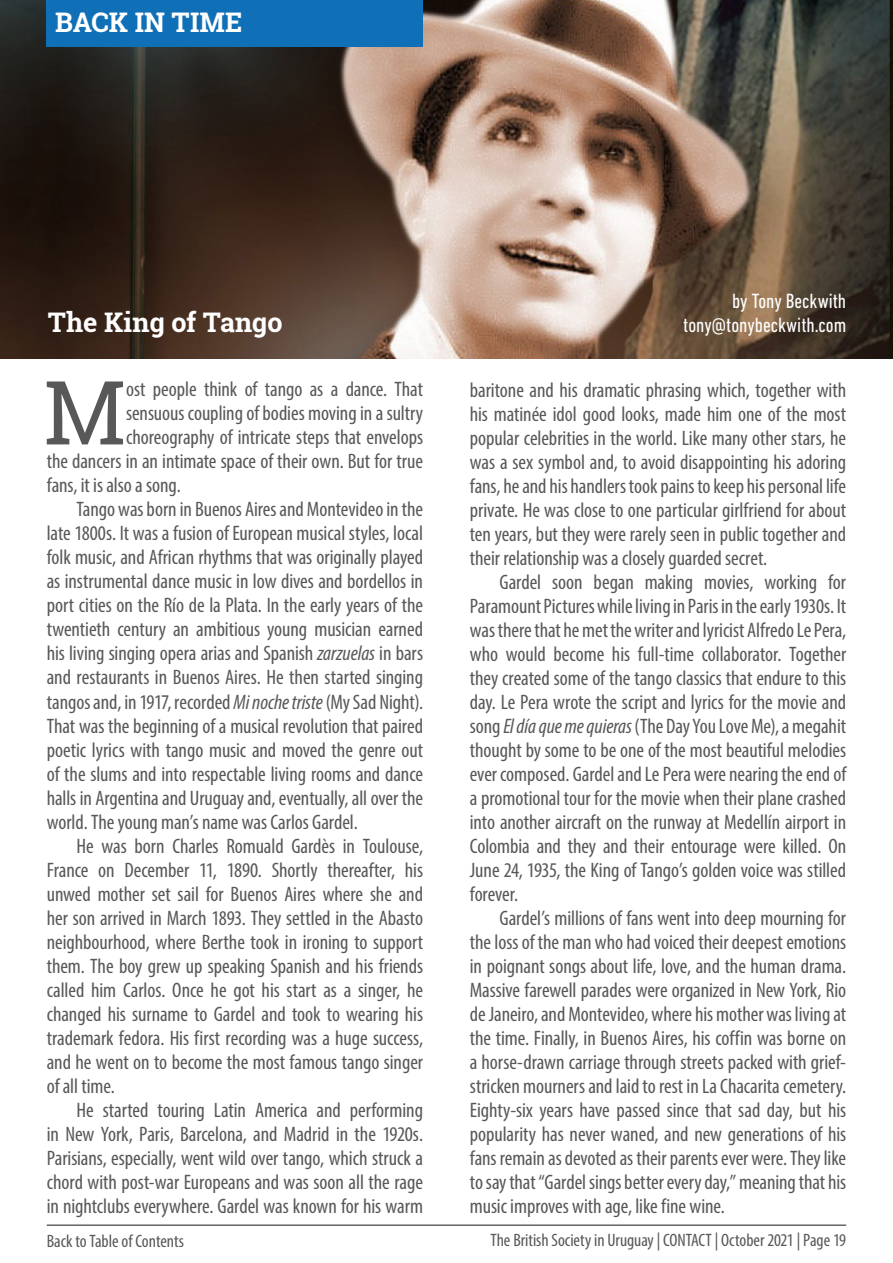
<style>
.page{position:relative;width:893px;height:1263px;background:#fff}
.page>*{position:absolute;margin:0;border:0;box-sizing:border-box;transform-origin:0 0}
.texts_main_drop_cap{font:88.5px "Roboto Slab";color:#585858}
.texts_titles_big{font:700 27px "Roboto Slab";letter-spacing:-.01em;color:#fff}
.titles{font:700 27px "Roboto Slab";color:#fff}
.texts_main{font:21px/24px "Myriad Variable Concept";letter-spacing:-.005em;color:#585858;text-align:justify}
.texts_main_drop_cap-2{font:21px "Myriad Variable Concept";letter-spacing:-.005em;color:#585858}
.text_main_no_indent{font:condensed 21px "DIN Next LT Pro";color:#fff}
.t1{font:18px "Myriad Variable Concept";letter-spacing:-.005em;color:#585858}
.s1{font-style:italic}
</style>
<div class="page">
<hr style="left:47px;top:1224px;width:799px;height:2px;background:#656568">
<img style="left:0;top:0;width:893px;height:358px">
<div style="left:47px;top:0;width:376px;height:47px;background:#0f70b7"></div>
<p class="titles" style="left:55px;top:4px;width:188px">BACK IN TIME</p>
<p class="texts_titles_big" style="left:48px;top:303px;width:236px">The King of Tango</p>
<p class="texts_main_drop_cap" style="left:44px;top:352px;width:84px">M</p>
<p class="texts_main_drop_cap-2" style="left:126px;top:377px;width:299px">ost people think of tango as a dance. That</p>
<p class="texts_main_drop_cap-2" style="left:126px;top:401px;width:299px">sensuous coupling of bodies moving in a sultry</p>
<p class="texts_main_drop_cap-2" style="left:126px;top:425px;width:299px">choreography of intricate steps that envelops</p>
<p class="texts_main_drop_cap-2" style="left:47px;top:449px;width:378px">the dancers in an intimate space of their own. But for true</p>
<p class="texts_main_drop_cap-2" style="left:47px;top:473px;width:136px">fans, it is also a song.</p>
<p class="texts_main" style="left:47px;top:497px;width:378px;text-indent:30px">Tango was born in Buenos Aires and Montevideo in the late 1800s. It was a fusion of European musical styles, local folk music, and African rhythms that was originally played as instrumental dance music in low dives and bordellos in port cities on the Río de la Plata. In the early years of the twentieth century an ambitious young musician earned his living singing opera arias and Spanish <span class="s1">zarzuelas</span> in bars and restaurants in Buenos Aires. He then started singing tangos and, in 1917, recorded <span class="s1">Mi noche triste</span> (My Sad Night).<br>That was the beginning of a musical revolution that paired poetic lyrics with tango music and moved the genre out of the slums and into respectable living rooms and dance halls in Argentina and Uruguay and, eventually, all over the world. The young man’s name was Carlos Gardel.</p>
<p class="texts_main" style="left:47px;top:833px;width:378px;text-indent:30px">He was born Charles Romuald Gardès in Toulouse, France on December 11, 1890. Shortly thereafter, his unwed mother set sail for Buenos Aires where she and her son arrived in March 1893. They settled in the Abasto neighbourhood, where Berthe took in ironing to support them. The boy grew up speaking Spanish and his friends called him Carlos. Once he got his start as a singer, he changed his surname to Gardel and took to wearing his trademark fedora. His first recording was a huge success, and he went on to become the most famous tango singer of all time.</p>
<p class="texts_main" style="left:47px;top:1097px;width:378px;text-indent:30px">He started touring Latin America and performing in New York, Paris, Barcelona, and Madrid in the 1920s.<br>Parisians, especially, went wild over tango, which struck a chord with post-war Europeans and was soon all the rage in nightclubs everywhere. Gardel was known for his warm</p>
<p class="text_main_no_indent" style="left:732px;top:289px;width:116px">by Tony Beckwith</p>
<p class="text_main_no_indent" style="left:683px;top:313px;width:164px">tony@tonybeckwith.com</p>
<p class="texts_main" style="left:470px;top:377px;width:378px">baritone and his dramatic phrasing which, together with his matinée idol good looks, made him one of the most popular celebrities in the world. Like many other stars, he was a sex symbol and, to avoid disappointing his adoring fans, he and his handlers took pains to keep his personal life private. He was close to one particular girlfriend for about ten years, but they were rarely seen in public together and their relationship was a closely guarded secret.</p>
<p class="texts_main" style="left:470px;top:569px;width:378px;text-indent:30px">Gardel soon began making movies, working for Paramount Pictures while living in Paris in the early 1930s. It was there that he met the writer and lyricist Alfredo Le Pera, who would become his full-time collaborator. Together they created some of the tango classics that endure to this day. Le Pera wrote the script and lyrics for the movie and song <span class="s1">El día que me quieras</span> (The Day You Love Me), a megahit thought by some to be one of the most beautiful melodies ever composed. Gardel and Le Pera were nearing the end of a promotional tour for the movie when their plane crashed into another aircraft on the runway at Medellín airport in Colombia and they and their entourage were killed. On June 24, 1935, the King of Tango’s golden voice was stilled forever.</p>
<p class="texts_main" style="left:470px;top:905px;width:378px;text-indent:30px">Gardel’s millions of fans went into deep mourning for the loss of the man who had voiced their deepest emotions in poignant songs about life, love, and the human drama.<br>Massive farewell parades were organized in New York, Rio de Janeiro, and Montevideo, where his mother was living at the time. Finally, in Buenos Aires, his coffin was borne on a horse-drawn carriage through streets packed with grief&shy;stricken mourners and laid to rest in La Chacarita cemetery.<br>Eighty-six years have passed since that sad day, but his popularity has never waned, and new generations of his fans remain as devoted as their parents ever were. They like to say that “Gardel sings better every day,” meaning that his music improves with age, like fine wine.</p>
<p class="t1" style="left:47px;top:1230px;width:139px">Back to Table of Contents</p>
<p class="t1" style="left:490px;top:1229px;width:357px">The British Society in Uruguay | CONTACT | October 2021 | Page 19</p>
</div>
